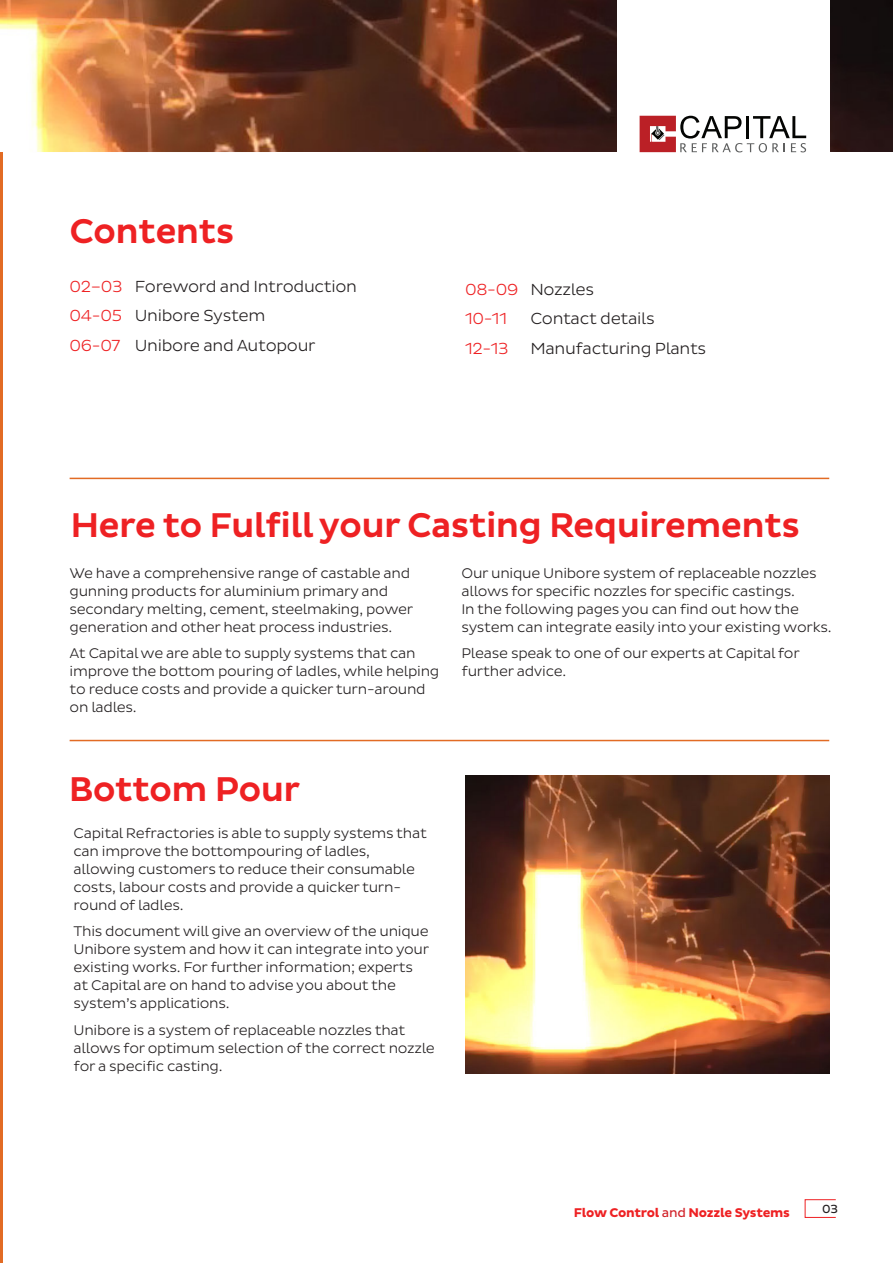
<style>
.page{position:relative;width:893px;height:1263px;background:#fff}
.page>*{position:absolute;margin:0;border:0;box-sizing:border-box;transform-origin:0 0}
.t1{font:500 34.95px "Pluto Sans";letter-spacing:-.02em;color:#ee2123}
.t2{font:300 16.35px/29.4px "Pluto Sans";letter-spacing:-.02em;color:#231f20}
.t3{font:300 16.35px "Pluto Sans";letter-spacing:-.02em;color:#ee2123}
.t4{font:300 14.25px/18px "Pluto Sans";letter-spacing:-.02em;color:#231f20}
.t5{font:700 12.9px "Pluto Sans";letter-spacing:-.02em;color:#ee2123}
.t6{font:12px "Pluto Sans";color:#231f20}
.s1{color:#ee2123}
.s2{font-weight:400;color:#d1232a}
</style>
<div class="page">
<img style="left:0;top:0;width:893px;height:152px">
<div style="left:617px;top:0;width:212px;height:159px;background:#fff"></div>
<hr style="left:0;top:152px;width:3px;height:1111px;background:#e26b24">
<div style="left:805px;top:1199px;width:31px;height:19px;border:1px solid #ee2123"></div>
<hr style="left:70px;top:478px;width:759px;height:1px;background:#e26b24">
<hr style="left:70px;top:740px;width:759px;height:1px;background:#e26b24">
<img style="left:465px;top:775px;width:364px;height:299px">
<svg style="left:640px;top:116px;width:166px;height:36px"></svg>
<p class="t1" style="left:70px;top:211px;width:166px">Contents</p>
<p class="t2" style="left:70px;top:272px;width:289px"><span class="s1">02–03</span> Foreword and Introduction<br><span class="s1">04-05</span> Unibore System</p>
<p class="t2" style="left:70px;top:331px;width:248px"><span class="s1">06-07</span> Unibore and Autopour</p>
<p class="t2" style="left:465px;top:275px;width:131px"><span class="s1">08-09</span> Nozzles</p>
<p class="t3" style="left:465px;top:309px;width:44px">10-11</p>
<p class="t2" style="left:530px;top:304px;width:126px">Contact details</p>
<p class="t3" style="left:465px;top:339px;width:45px">12-13</p>
<p class="t2" style="left:530px;top:334px;width:177px">Manufacturing Plants</p>
<p class="t1" style="left:70px;top:505px;width:731px">Here to Fulfill your Casting Requirements</p>
<p class="t4" style="left:70px;top:564px;width:345px">We have a comprehensive range of castable and gunning products for aluminium primary and secondary melting, cement, steelmaking, power generation and other heat process industries.</p>
<p class="t4" style="left:70px;top:644px;width:371px">At Capital we are able to supply systems that can improve the bottom pouring of ladles, while helping to reduce costs and provide a quicker turn-around on ladles.</p>
<p class="t4" style="left:461px;top:564px;width:372px">Our unique Unibore system of replaceable nozzles allows for specific nozzles for specific castings.<br>In the following pages you can find out how the system can integrate easily into your existing works.</p>
<p class="t4" style="left:461px;top:644px;width:340px">Please speak to one of our experts at Capital for further advice.</p>
<p class="t1" style="left:69px;top:770px;width:233px">Bottom Pour</p>
<p class="t4" style="left:74px;top:824px;width:355px">Capital Refractories is able to supply systems that can improve the bottompouring of ladles, allowing customers to reduce their consumable costs, labour costs and provide a quicker turn&shy;round of ladles.</p>
<p class="t4" style="left:74px;top:922px;width:357px">This document will give an overview of the unique Unibore system and how it can integrate into your existing works. For further information; experts at Capital are on hand to advise you about the system’s applications.</p>
<p class="t4" style="left:74px;top:1021px;width:363px">Unibore is a system of replaceable nozzles that allows for optimum selection of the correct nozzle for a specific casting.</p>
<p class="t5" style="left:574px;top:1205px;width:218px">Flow Control <span class="s2">and</span> Nozzle Systems</p>
<p class="t6" style="left:822px;top:1201px;width:17px">03</p>
</div>
